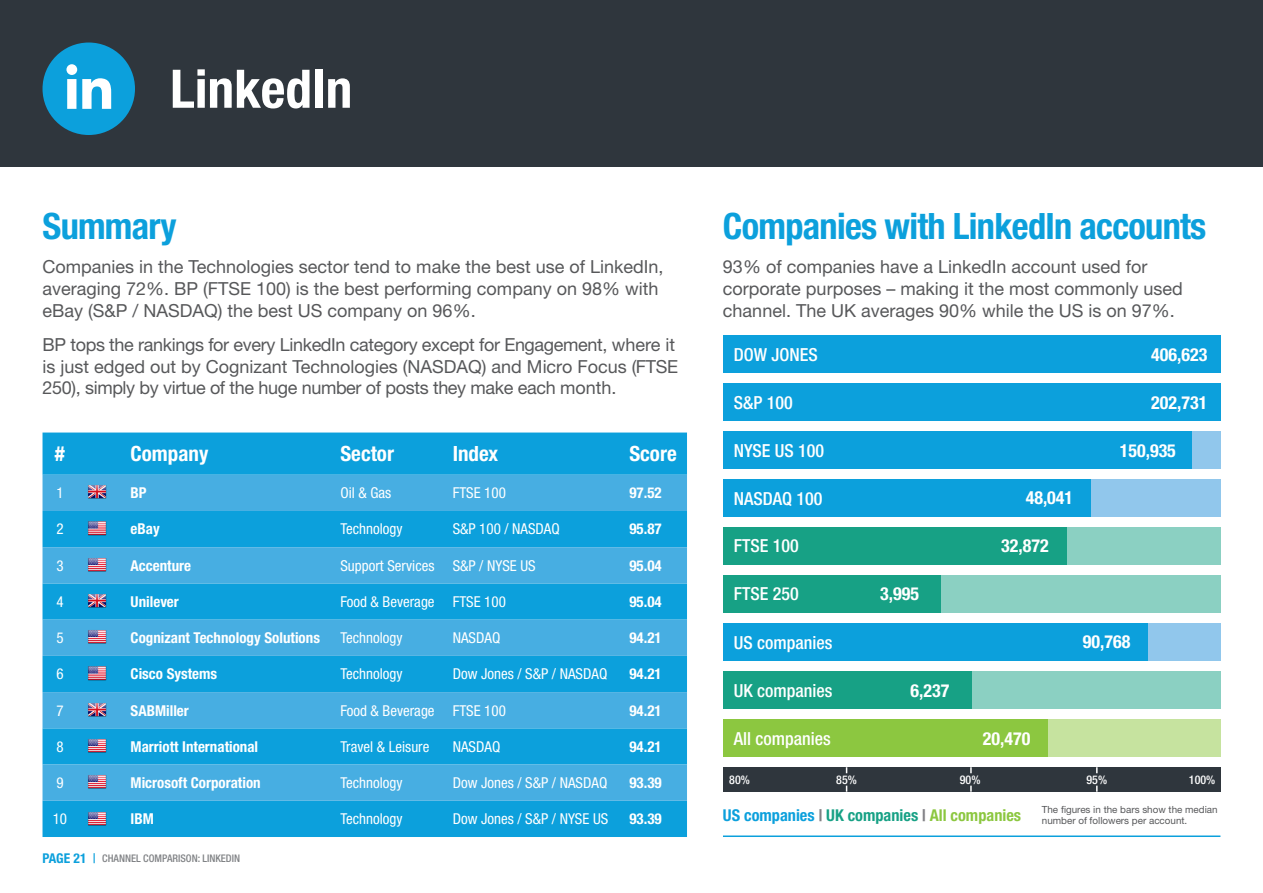
<style>
.page{position:relative;width:1263px;height:893px;background:#fff}
.page>*{position:absolute;margin:0;border:0;box-sizing:border-box;transform-origin:0 0}
.t1{font:700 condensed 53.25px "Helvetica Neue LT Std";color:#fff}
.t2{font:700 condensed 36.3px "Helvetica Neue LT Std";letter-spacing:-.02em;color:#0ca0dc}
.t3{font:700 condensed 21px "Helvetica Neue LT Std";color:#fff}
.t4{font:18px/21.6px "Helvetica Neue LT Std";color:#57585a}
.t5{font:18px/21.6px "Helvetica Neue LT Std";letter-spacing:-.02em;color:#57585a}
.t6{font:500 condensed 18px "Helvetica Neue LT Std";color:#fff}
.t7{font:700 condensed 18px "Helvetica Neue LT Std";color:#fff}
.t8{font:700 condensed 16.35px "Helvetica Neue LT Std";color:#8cc740}
.t9{font:condensed 15px "Helvetica Neue LT Std";color:#fff}
.t10{font:700 condensed 15px "Helvetica Neue LT Std";color:#fff}
.t11{font:700 condensed 13.5px "Helvetica Neue LT Std";color:#0ca0dc}
.t12{font:500 condensed 12px "Helvetica Neue LT Std";color:#fff}
.t13{font:500 condensed 10.5px "Helvetica Neue LT Std";color:#808285}
.t14{font:9.9px "Helvetica Neue LT Std";color:#57585a}
.s1{font-weight:500}
.s2{color:#0ca0dc}
.s3{color:#818085}
.s4{color:#17a185}
</style>
<div class="page">
<div style="left:0;top:0;width:1263px;height:166px;background:#2f363d"></div>
<div style="left:723px;top:336px;width:497px;height:37px;background:#0ca0dc"></div>
<div style="left:723px;top:432px;width:497px;height:37px;background:#91c7ec"></div>
<div style="left:723px;top:480px;width:497px;height:37px;background:#91c7ec"></div>
<div style="left:723px;top:624px;width:497px;height:37px;background:#91c7ec"></div>
<div style="left:723px;top:527px;width:497px;height:38px;background:#8bd0c2"></div>
<div style="left:723px;top:672px;width:497px;height:37px;background:#8bd0c2"></div>
<div style="left:723px;top:575px;width:497px;height:37px;background:#8bd0c2"></div>
<div style="left:723px;top:720px;width:497px;height:37px;background:#c6e39f"></div>
<div style="left:723px;top:767px;width:497px;height:25px;background:#2f363d"></div>
<div style="left:723px;top:384px;width:497px;height:37px;background:#0ca0dc"></div>
<div style="left:723px;top:432px;width:468px;height:37px;background:#0ca0dc"></div>
<div style="left:723px;top:480px;width:367px;height:37px;background:#0ca0dc"></div>
<div style="left:723px;top:624px;width:425px;height:37px;background:#0ca0dc"></div>
<div style="left:723px;top:527px;width:343px;height:38px;background:#17a185"></div>
<div style="left:723px;top:672px;width:249px;height:37px;background:#17a185"></div>
<div style="left:723px;top:575px;width:218px;height:37px;background:#17a185"></div>
<div style="left:723px;top:720px;width:325px;height:37px;background:#8cc740"></div>
<div style="left:43px;top:433px;width:644px;height:404px;background:#0ca0dc"></div>
<svg style="left:43px;top:475px;width:644px;height:326px;background:#2da8df"></svg>
<img style="left:87px;top:591px;width:19px;height:20px">
<img style="left:87px;top:628px;width:19px;height:19px">
<img style="left:87px;top:664px;width:19px;height:19px">
<img style="left:87px;top:700px;width:19px;height:19px">
<img style="left:87px;top:736px;width:19px;height:20px">
<img style="left:87px;top:773px;width:19px;height:19px">
<img style="left:87px;top:809px;width:19px;height:19px">
<img style="left:87px;top:555px;width:19px;height:19px">
<img style="left:87px;top:519px;width:19px;height:19px">
<img style="left:87px;top:483px;width:19px;height:19px">
<svg style="left:970px;top:767px;width:2px;height:6px"></svg>
<svg style="left:970px;top:786px;width:2px;height:6px"></svg>
<div style="left:43px;top:43px;width:92px;height:92px;background:#0ca0dc;border-radius:50%"></div>
<svg style="left:66px;top:64px;width:45px;height:45px"></svg>
<hr style="left:723px;top:835px;width:497px;height:2px;background:#0ca0dc">
<p class="t1" style="left:170px;top:57px;width:184px">LinkedIn</p>
<p class="t2" style="left:43px;top:204px;width:136px">Summary</p>
<p class="t2" style="left:723px;top:204px;width:485px">Companies with LinkedIn accounts</p>
<p class="t4" style="left:43px;top:256px;width:622px">Companies in the Technologies sector tend to make the best use of LinkedIn, averaging 72%. BP (FTSE 100) is the best performing company on 98% with eBay (S&amp;P / NASDAQ) the best US company on 96%.</p>
<p class="t5" style="left:43px;top:334px;width:637px">BP tops the rankings for every LinkedIn category except for Engagement, where it is just edged out by Cognizant Technologies (NASDAQ) and Micro Focus (FTSE<br>250), simply by virtue of the huge number of posts they make each month.</p>
<p class="t6" style="left:734px;top:344px;width:86px">DOW JONES</p>
<p class="t6" style="left:734px;top:392px;width:60px">S&amp;P 100</p>
<p class="t6" style="left:734px;top:440px;width:92px">NYSE US 100</p>
<p class="t6" style="left:734px;top:487px;width:90px">NASDAQ 100</p>
<p class="t4" style="left:723px;top:256px;width:461px">93% of companies have a LinkedIn account used for corporate purposes – making it the most commonly used channel. The UK averages 90% while the US is on 97%.</p>
<p class="t7" style="left:1151px;top:344px;width:58px">406,623</p>
<p class="t7" style="left:1151px;top:391px;width:58px">202,731</p>
<p class="t7" style="left:1120px;top:439px;width:58px">150,935</p>
<p class="t3" style="left:55px;top:441px;width:12px">#</p>
<p class="t3" style="left:131px;top:441px;width:79px">Company</p>
<p class="t3" style="left:340px;top:441px;width:55px">Sector</p>
<p class="t3" style="left:453px;top:441px;width:47px">Index</p>
<p class="t3" style="left:629px;top:441px;width:49px">Score</p>
<p class="t9" style="left:56px;top:484px;width:9px">1</p>
<p class="t10" style="left:131px;top:484px;width:18px">BP</p>
<p class="t9" style="left:340px;top:484px;width:52px">Oil &amp; Gas</p>
<p class="t9" style="left:453px;top:484px;width:55px">FTSE 100</p>
<p class="t10" style="left:629px;top:484px;width:34px">97.52</p>
<p class="t9" style="left:56px;top:520px;width:9px">2</p>
<p class="t10" style="left:131px;top:520px;width:31px">eBay</p>
<p class="t9" style="left:340px;top:520px;width:64px">Technology</p>
<p class="t9" style="left:453px;top:520px;width:109px">S&amp;P 100 / NASDAQ</p>
<p class="t10" style="left:629px;top:520px;width:34px">95.87</p>
<p class="t9" style="left:56px;top:557px;width:9px">3</p>
<p class="t10" style="left:131px;top:556px;width:62px">Accenture</p>
<p class="t9" style="left:340px;top:557px;width:96px">Support Services</p>
<p class="t9" style="left:453px;top:557px;width:85px">S&amp;P / NYSE US</p>
<p class="t10" style="left:629px;top:556px;width:34px">95.04</p>
<p class="t9" style="left:56px;top:593px;width:9px">4</p>
<p class="t10" style="left:131px;top:592px;width:50px">Unilever</p>
<p class="t9" style="left:340px;top:593px;width:96px">Food &amp; Beverage</p>
<p class="t9" style="left:453px;top:593px;width:55px">FTSE 100</p>
<p class="t10" style="left:629px;top:592px;width:34px">95.04</p>
<p class="t9" style="left:56px;top:629px;width:9px">5</p>
<p class="t10" style="left:131px;top:629px;width:191px">Cognizant Technology Solutions</p>
<p class="t9" style="left:340px;top:629px;width:64px">Technology</p>
<p class="t9" style="left:453px;top:629px;width:49px">NASDAQ</p>
<p class="t10" style="left:629px;top:629px;width:34px">94.21</p>
<p class="t9" style="left:56px;top:665px;width:9px">6</p>
<p class="t10" style="left:131px;top:665px;width:88px">Cisco Systems</p>
<p class="t9" style="left:340px;top:665px;width:64px">Technology</p>
<p class="t9" style="left:453px;top:665px;width:156px">Dow Jones / S&amp;P / NASDAQ</p>
<p class="t10" style="left:629px;top:665px;width:34px">94.21</p>
<p class="t9" style="left:56px;top:702px;width:9px">7</p>
<p class="t10" style="left:131px;top:701px;width:60px">SABMiller</p>
<p class="t9" style="left:340px;top:702px;width:96px">Food &amp; Beverage</p>
<p class="t9" style="left:453px;top:702px;width:55px">FTSE 100</p>
<p class="t10" style="left:629px;top:701px;width:34px">94.21</p>
<p class="t9" style="left:56px;top:738px;width:9px">8</p>
<p class="t10" style="left:131px;top:737px;width:129px">Marriott International</p>
<p class="t9" style="left:340px;top:738px;width:90px">Travel &amp; Leisure</p>
<p class="t9" style="left:453px;top:738px;width:49px">NASDAQ</p>
<p class="t10" style="left:629px;top:737px;width:34px">94.21</p>
<p class="t9" style="left:56px;top:774px;width:9px">9</p>
<p class="t10" style="left:131px;top:774px;width:132px">Microsoft Corporation</p>
<p class="t9" style="left:340px;top:774px;width:64px">Technology</p>
<p class="t9" style="left:453px;top:774px;width:156px">Dow Jones / S&amp;P / NASDAQ</p>
<p class="t10" style="left:629px;top:774px;width:34px">93.39</p>
<p class="t9" style="left:53px;top:810px;width:16px">10</p>
<p class="t10" style="left:131px;top:810px;width:25px">IBM</p>
<p class="t9" style="left:340px;top:810px;width:64px">Technology</p>
<p class="t9" style="left:453px;top:810px;width:157px">Dow Jones / S&amp;P / NYSE US</p>
<p class="t10" style="left:629px;top:810px;width:34px">93.39</p>
<p class="t11" style="left:43px;top:850px;width:55px">PAGE 21 <span class="s1">|</span></p>
<p class="t13" style="left:102px;top:852px;width:139px">CHANNEL COMPARISON: LINKEDIN</p>
<p class="t7" style="left:1026px;top:487px;width:49px">48,041</p>
<p class="t6" style="left:734px;top:535px;width:66px">FTSE 100</p>
<p class="t7" style="left:1001px;top:535px;width:49px">32,872</p>
<p class="t6" style="left:734px;top:583px;width:66px">FTSE 250</p>
<p class="t7" style="left:880px;top:583px;width:40px">3,995</p>
<p class="t7" style="left:1083px;top:631px;width:49px">90,768</p>
<p class="t6" style="left:734px;top:632px;width:100px">US companies</p>
<p class="t6" style="left:734px;top:680px;width:100px">UK companies</p>
<p class="t7" style="left:910px;top:679px;width:40px">6,237</p>
<p class="t6" style="left:734px;top:728px;width:98px">All companies</p>
<p class="t12" style="left:729px;top:772px;width:22px">80%</p>
<p class="t12" style="left:836px;top:772px;width:22px">85%</p>
<p class="t12" style="left:960px;top:772px;width:22px">90%</p>
<p class="t12" style="left:1086px;top:772px;width:22px">95%</p>
<p class="t12" style="left:1189px;top:772px;width:28px">100%</p>
<p class="t7" style="left:983px;top:727px;width:49px">20,470</p>
<p class="t14" style="left:1042px;top:803px;width:177px">The figures in the bars show the median</p>
<p class="t8" style="left:723px;top:805px;width:300px"><span class="s2">US companies</span> <span class="s3">|</span> <span class="s4">UK companies</span> <span class="s3">|</span> All companies</p>
<p class="t14" style="left:1042px;top:815px;width:147px">number of followers per account.</p>
</div>
